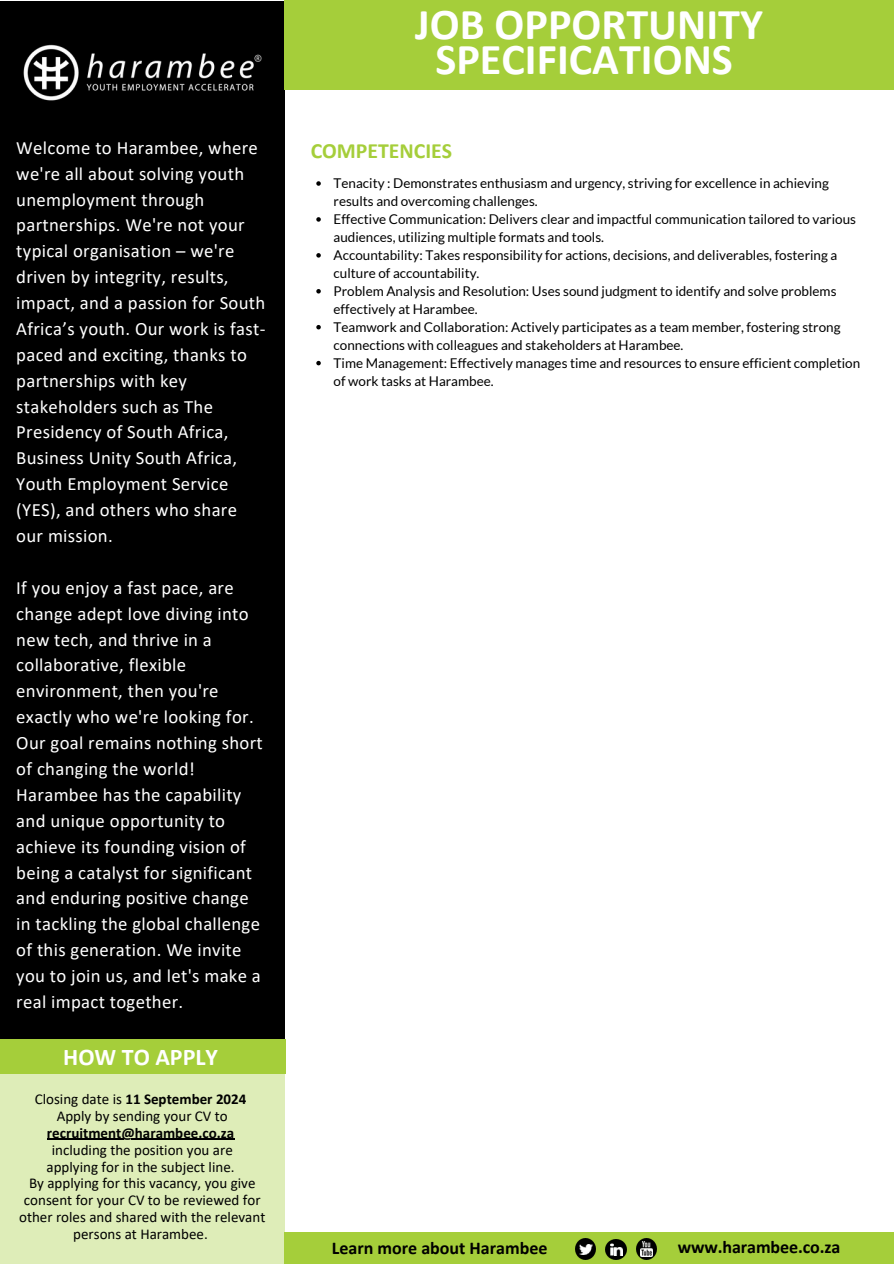
<style>
.page{position:relative;width:894px;height:1264px;background:#fff}
.page>*{position:absolute;margin:0;border:0;box-sizing:border-box;transform-origin:0 0}
.t1{font:700 44.25px/34.8px "Calibri";color:#fff;text-align:center}
.t2{font:700 24px "Calibri";color:#fff}
.t3{font:700 21.75px "Calibri";color:#a5ce3a}
.t4{font:18.75px/25.8px "Calibri";letter-spacing:.015em;color:#fff}
.t5{font:700 18px "Calibri";color:#000}
.t6{font:15px/16.8px "Calibri";color:#000;text-align:center}
.t7{font:700 15px "Calibri";color:#000}
.t8{font:13.5px/18px "Lato";color:#000}
.s1{font-weight:400}
.s2{font-weight:700}
</style>
<div class="page">
<div style="left:0;top:1px;width:284px;height:1038px;background:#000"></div>
<div style="left:0;top:1055px;width:284px;height:208px;background:#deedb8"></div>
<img style="left:23px;top:44px;width:239px;height:57px">
<div style="left:284px;top:0;width:609px;height:90px;background:#a5ce3a"></div>
<div style="left:0;top:1039px;width:285px;height:34px;background:#a5ce3a"></div>
<div style="left:284px;top:1232px;width:609px;height:31px;background:#a5ce3a"></div>
<img style="left:605px;top:1239px;width:21px;height:20px">
<img style="left:575px;top:1238px;width:20px;height:21px">
<img style="left:636px;top:1238px;width:20px;height:21px">
<svg style="left:610px;top:1243px;width:12px;height:12px"></svg>
<svg style="left:579px;top:1244px;width:13px;height:10px"></svg>
<img style="left:640px;top:1241px;width:12px;height:14px">
<hr style="left:47px;top:1138px;width:187px;height:1px;background:#000">
<svg style="left:316px;top:181px;width:5px;height:5px"></svg>
<svg style="left:316px;top:217px;width:5px;height:5px"></svg>
<svg style="left:316px;top:253px;width:5px;height:4px"></svg>
<svg style="left:316px;top:289px;width:5px;height:4px"></svg>
<svg style="left:316px;top:325px;width:5px;height:4px"></svg>
<svg style="left:316px;top:361px;width:5px;height:4px"></svg>
<p class="t4" style="left:16px;top:136px;width:250px">Welcome to Harambee, where we're all about solving youth unemployment through partnerships. We're not your typical organisation – we're driven by integrity, results, impact, and a passion for South<br>Africa’s youth. Our work is fast&shy;paced and exciting, thanks to partnerships with key stakeholders such as The<br>Presidency of South Africa,<br>Business Unity South Africa,<br>Youth Employment Service (YES), and others who share our mission.</p>
<h2 class="t4" style="left:16px;top:576px;width:248px">If you enjoy a fast pace, are change adept love diving into new tech, and thrive in a collaborative, flexible environment, then you're exactly who we're looking for.<br>Our goal remains nothing short of changing the world!<br>Harambee has the capability and unique opportunity to achieve its founding vision of being a catalyst for significant and enduring positive change in tackling the global challenge of this generation. We invite you to join us, and let's make a real impact together.</h2>
<p class="t2" style="left:63px;top:1046px;width:156px">HOW TO APPLY</p>
<h5 class="t7" style="left:35px;top:1092px;width:213px"><span class="s1">Closing date is</span> 11 September 2024</h5>
<p class="t6" style="left:57px;top:1108px;width:172px">Apply by sending your CV to</p>
<h3 class="t6" style="left:46px;top:1125px;width:189px"><span class="s2">recruitment@harambee.co.za </span>including the position you are applying for in the subject line.</h3>
<p class="t6" style="left:19px;top:1176px;width:248px">By applying for this vacancy, you give consent for your CV to be reviewed for other roles and shared with the relevant persons at Harambee.</p>
<p class="t1" style="left:415px;top:10px;width:349px">JOB OPPORTUNITY<br>SPECIFICATIONS</p>
<p class="t3" style="left:310px;top:141px;width:143px">COMPETENCIES</p>
<p class="t8" style="left:333px;top:174px;width:496px">Tenacity : Demonstrates enthusiasm and urgency, striving for excellence in achieving results and overcoming challenges.</p>
<p class="t8" style="left:333px;top:210px;width:523px">Effective Communication: Delivers clear and impactful communication tailored to various audiences, utilizing multiple formats and tools.</p>
<p class="t8" style="left:333px;top:245px;width:505px">Accountability: Takes responsibility for actions, decisions, and deliverables, fostering a culture of accountability.</p>
<p class="t8" style="left:333px;top:281px;width:504px">Problem Analysis and Resolution: Uses sound judgment to identify and solve problems effectively at Harambee.</p>
<p class="t8" style="left:333px;top:317px;width:508px">Teamwork and Collaboration: Actively participates as a team member, fostering strong connections with colleagues and stakeholders at Harambee.</p>
<h3 class="t8" style="left:333px;top:353px;width:528px">Time Management: Effectively manages time and resources to ensure efficient completion of work tasks at Harambee.</h3>
<p class="t5" style="left:332px;top:1240px;width:217px">Learn more about Harambee</p>
<p class="t5" style="left:677px;top:1239px;width:164px">www.harambee.co.za</p>
</div>
